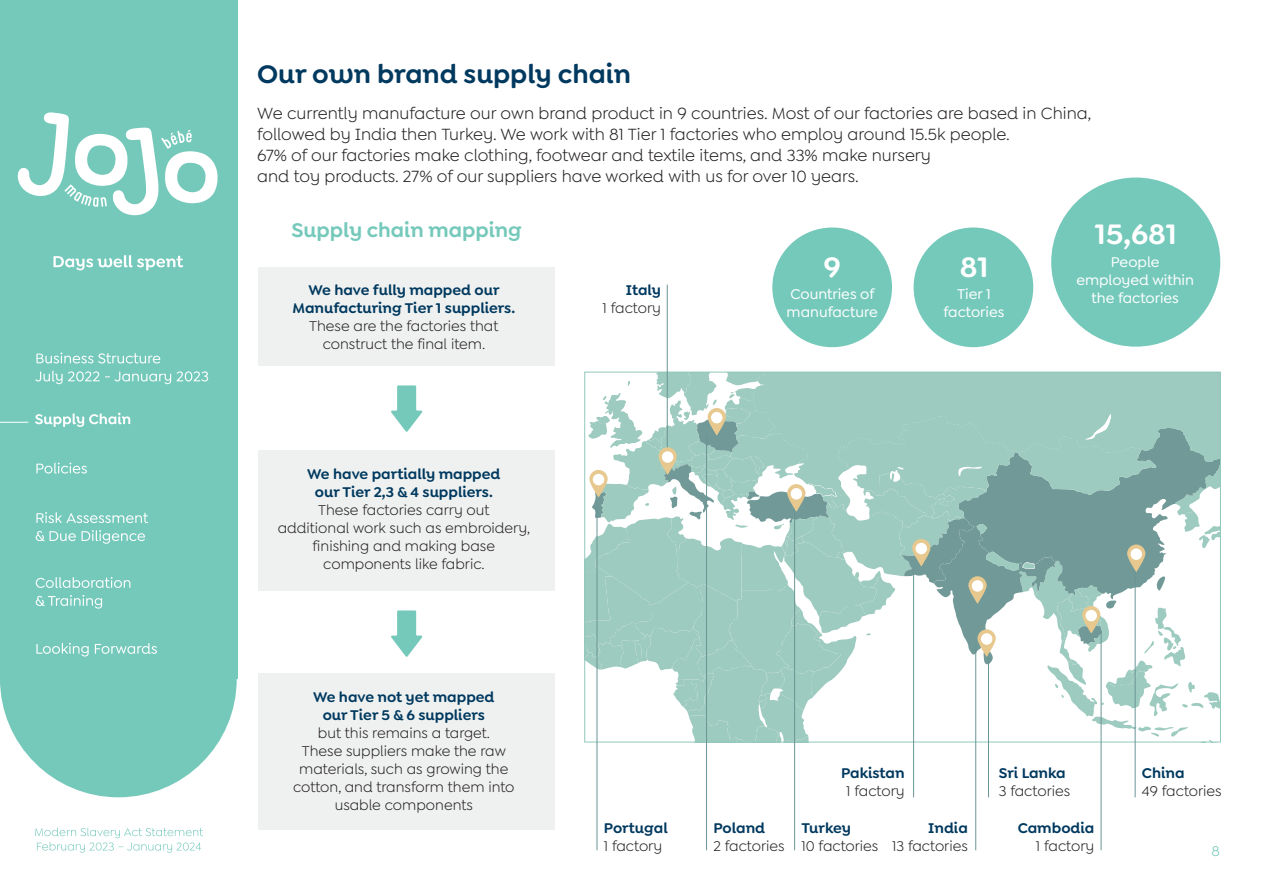
<style>
.page{position:relative;width:1263px;height:893px;background:#fff}
.page>*{position:absolute;margin:0;border:0;box-sizing:border-box;transform-origin:0 0}
.t1{font:600 30px "Goldplay Alt";color:#fff}
.t2{font:600 27px "Goldplay Alt";color:#00395f}
.t3{font:600 21px "Goldplay Alt";color:#75c9bb}
.t4{font:17.25px "Goldplay";color:#231f20}
.t5{font:15px/18px "Goldplay";color:#231f20;text-align:center}
.t6{font:600 15px/18px "Goldplay Alt";color:#00395f;text-align:center}
.t7{font:500 15px/18px "Goldplay";color:#fff}
.t8{font:15px "Goldplay";color:#75c9bb}
</style>
<div class="page">
<div style="left:913px;top:227px;width:120px;height:120px;background:#75c9bb;border-radius:50%"></div>
<svg style="left:586px;top:374px;width:633px;height:366px"></svg>
<hr style="left:667px;top:285px;width:1px;height:190px;background:#6a9595">
<hr style="left:975px;top:643px;width:1px;height:207px;background:#6a9595">
<hr style="left:988px;top:657px;width:1px;height:140px;background:#6a9595">
<hr style="left:913px;top:569px;width:1px;height:228px;background:#6a9595">
<hr style="left:1101px;top:631px;width:1px;height:219px;background:#6a9595">
<hr style="left:1135px;top:553px;width:1px;height:244px;background:#6a9595">
<hr style="left:794px;top:508px;width:1px;height:342px;background:#6a9595">
<hr style="left:706px;top:436px;width:1px;height:414px;background:#6a9595">
<hr style="left:597px;top:508px;width:1px;height:342px;background:#6a9595">
<svg style="left:708px;top:408px;width:18px;height:28px"></svg>
<div style="left:711px;top:412px;width:11px;height:11px;background:#fff;border-radius:50%"></div>
<svg style="left:658px;top:447px;width:19px;height:28px"></svg>
<div style="left:662px;top:451px;width:11px;height:12px;background:#fff;border-radius:50%"></div>
<svg style="left:589px;top:470px;width:19px;height:27px"></svg>
<div style="left:593px;top:474px;width:11px;height:11px;background:#fff;border-radius:50%"></div>
<svg style="left:787px;top:484px;width:18px;height:28px"></svg>
<div style="left:791px;top:488px;width:11px;height:11px;background:#fff;border-radius:50%"></div>
<svg style="left:968px;top:576px;width:19px;height:28px"></svg>
<div style="left:972px;top:580px;width:11px;height:12px;background:#fff;border-radius:50%"></div>
<svg style="left:1127px;top:544px;width:18px;height:28px"></svg>
<div style="left:1130px;top:548px;width:12px;height:12px;background:#fff;border-radius:50%"></div>
<svg style="left:391px;top:385px;width:32px;height:47px"></svg>
<svg style="left:391px;top:610px;width:32px;height:47px"></svg>
<div style="left:258px;top:267px;width:297px;height:99px;background:#eff1f0"></div>
<div style="left:258px;top:450px;width:297px;height:141px;background:#eff1f0"></div>
<div style="left:258px;top:674px;width:297px;height:156px;background:#eff1f0"></div>
<div style="left:772px;top:227px;width:120px;height:120px;background:#75c9bb;border-radius:50%"></div>
<div style="left:1051px;top:178px;width:169px;height:169px;background:#75c9bb;border-radius:50%"></div>
<svg style="left:977px;top:629px;width:19px;height:28px"></svg>
<div style="left:981px;top:633px;width:11px;height:12px;background:#fff;border-radius:50%"></div>
<svg style="left:1082px;top:606px;width:18px;height:27px"></svg>
<div style="left:1085px;top:610px;width:12px;height:11px;background:#fff;border-radius:50%"></div>
<svg style="left:912px;top:539px;width:18px;height:27px"></svg>
<div style="left:915px;top:543px;width:12px;height:11px;background:#fff;border-radius:50%"></div>
<svg style="left:35px;top:827px;width:168px;height:26px"></svg>
<div style="left:0;top:0;width:237px;height:679px;background:#75c9bb"></div>
<div style="left:0;top:561px;width:237px;height:236px;background:#75c9bb;border-radius:50%"></div>
<svg style="left:17px;top:112px;width:201px;height:104px"></svg>
<svg style="left:53px;top:255px;width:130px;height:15px"></svg>
<svg style="left:36px;top:643px;width:121px;height:13px"></svg>
<svg style="left:36px;top:595px;width:66px;height:14px"></svg>
<svg style="left:36px;top:577px;width:94px;height:11px"></svg>
<svg style="left:36px;top:530px;width:109px;height:14px"></svg>
<svg style="left:36px;top:512px;width:112px;height:11px"></svg>
<svg style="left:36px;top:463px;width:51px;height:11px"></svg>
<svg style="left:35px;top:371px;width:173px;height:13px"></svg>
<svg style="left:36px;top:352px;width:124px;height:11px"></svg>
<svg style="left:35px;top:413px;width:95px;height:14px"></svg>
<svg style="left:0;top:422px;width:28px;height:1px"></svg>
<p class="t2" style="left:257px;top:57px;width:375px">Our own brand supply chain</p>
<p class="t4" style="left:257px;top:104px;width:835px">We currently manufacture our own brand product in 9 countries. Most of our factories are based in China,</p>
<p class="t4" style="left:257px;top:125px;width:754px">followed by India then Turkey. We work with 81 Tier 1 factories who employ around 15.5k people.</p>
<p class="t4" style="left:257px;top:146px;width:675px">67% of our factories make clothing, footwear and textile items, and 33% make nursery</p>
<p class="t4" style="left:257px;top:166px;width:603px">and toy products. 27% of our suppliers have worked with us for over 10 years.</p>
<p class="t3" style="left:291px;top:217px;width:232px">Supply chain mapping</p>
<p class="t6" style="left:293px;top:281px;width:224px">We have fully mapped our<br>Manufacturing Tier 1 suppliers.</p>
<p class="t5" style="left:309px;top:317px;width:191px">These are the factories that construct the final item.</p>
<p class="t6" style="left:307px;top:465px;width:195px">We have partially mapped</p>
<p class="t6" style="left:315px;top:483px;width:179px">our Tier 2,3 &amp; 4 suppliers.</p>
<p class="t5" style="left:318px;top:501px;width:173px">These factories carry out</p>
<p class="t5" style="left:278px;top:519px;width:254px">additional work such as embroidery, finishing and making base</p>
<p class="t5" style="left:323px;top:555px;width:163px">components like fabric.</p>
<p class="t6" style="left:313px;top:687px;width:183px">We have not yet mapped</p>
<p class="t6" style="left:323px;top:705px;width:164px">our Tier 5 &amp; 6 suppliers</p>
<p class="t5" style="left:318px;top:723px;width:174px">but this remains a target.</p>
<p class="t5" style="left:302px;top:741px;width:206px">These suppliers make the raw</p>
<p class="t5" style="left:299px;top:759px;width:211px">materials, such as growing the</p>
<p class="t5" style="left:293px;top:777px;width:223px">cotton, and transform them into</p>
<p class="t5" style="left:335px;top:795px;width:140px">usable components</p>
<p class="t6" style="left:626px;top:280px;width:37px">Italy</p>
<p class="t5" style="left:603px;top:299px;width:60px">1 factory</p>
<p class="t1" style="left:1095px;top:215px;width:83px">15,681</p>
<p class="t1" style="left:824px;top:248px;width:19px">9</p>
<p class="t7" style="left:1111px;top:253px;width:50px">People</p>
<p class="t7" style="left:1076px;top:271px;width:119px">employed within</p>
<p class="t7" style="left:1091px;top:289px;width:89px">the factories</p>
<p class="t1" style="left:960px;top:248px;width:30px">81</p>
<p class="t7" style="left:787px;top:285px;width:93px">Countries of manufacture</p>
<p class="t7" style="left:957px;top:285px;width:35px">Tier 1</p>
<p class="t7" style="left:943px;top:303px;width:62px">factories</p>
<p class="t6" style="left:604px;top:818px;width:65px">Portugal</p>
<p class="t5" style="left:604px;top:837px;width:60px">1 factory</p>
<p class="t6" style="left:713px;top:818px;width:53px">Poland</p>
<p class="t5" style="left:713px;top:837px;width:73px">2 factories</p>
<p class="t6" style="left:841px;top:764px;width:65px">Pakistan</p>
<p class="t5" style="left:846px;top:782px;width:60px">1 factory</p>
<p class="t6" style="left:801px;top:818px;width:51px">Turkey</p>
<p class="t5" style="left:801px;top:837px;width:78px">10 factories</p>
<p class="t6" style="left:928px;top:818px;width:41px">India</p>
<p class="t5" style="left:892px;top:837px;width:77px">13 factories</p>
<p class="t6" style="left:999px;top:764px;width:68px">Sri Lanka</p>
<p class="t5" style="left:999px;top:782px;width:73px">3 factories</p>
<p class="t6" style="left:1018px;top:818px;width:78px">Cambodia</p>
<p class="t5" style="left:1036px;top:837px;width:60px">1 factory</p>
<p class="t6" style="left:1142px;top:764px;width:44px">China</p>
<p class="t5" style="left:1142px;top:782px;width:81px">49 factories</p>
<p class="t8" style="left:1211px;top:843px;width:10px">8</p>
</div>
